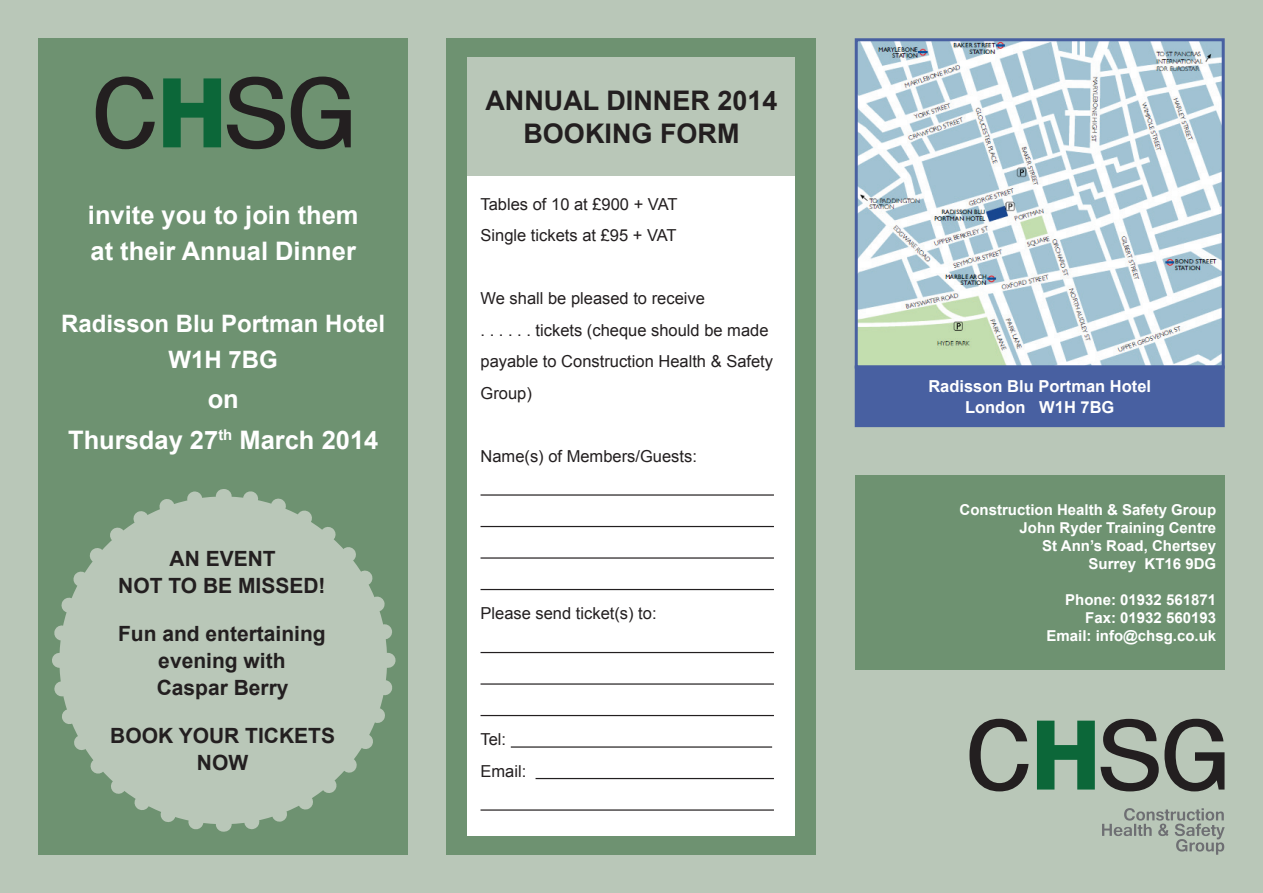
<style>
.page{position:relative;width:1263px;height:893px;background:#b9c7b8}
.page>*{position:absolute;margin:0;border:0;box-sizing:border-box;transform-origin:0 0}
.t1{font:700 27px/33px "Arial";color:#231f20;text-align:center}
.t2{font:700 25.5px/36px "Arial";color:#fff}
.t3{font:700 24px/36px "Arial";color:#fff;text-align:center}
.t4{font:700 21px/27px "Arial";color:#231f20;text-align:center}
.t5{font:16.5px/31.5px "Arial";color:#231f20}
.t6{font:700 16.5px/21px "Arial";color:#fff;text-align:center}
.t7{font:700 15px/18px "Arial";color:#fff;text-align:right}
</style>
<div class="page">
<div style="left:446px;top:38px;width:370px;height:817px;background:#6e9271"></div>
<div style="left:468px;top:57px;width:327px;height:119px;background:#b9c7b8"></div>
<div style="left:468px;top:176px;width:327px;height:660px;background:#fff"></div>
<hr style="left:480px;top:494px;width:294px;height:2px;background:#231f20">
<hr style="left:480px;top:526px;width:294px;height:1px;background:#231f20">
<hr style="left:480px;top:557px;width:294px;height:2px;background:#231f20">
<hr style="left:480px;top:589px;width:294px;height:1px;background:#231f20">
<hr style="left:480px;top:652px;width:294px;height:1px;background:#231f20">
<hr style="left:480px;top:683px;width:294px;height:2px;background:#231f20">
<hr style="left:480px;top:715px;width:294px;height:1px;background:#231f20">
<hr style="left:511px;top:746px;width:261px;height:2px;background:#231f20">
<hr style="left:535px;top:778px;width:239px;height:1px;background:#231f20">
<hr style="left:480px;top:809px;width:294px;height:2px;background:#231f20">
<svg style="left:1102px;top:808px;width:123px;height:47px"></svg>
<svg style="left:969px;top:719px;width:59px;height:72px"></svg>
<svg style="left:1037px;top:719px;width:187px;height:72px"></svg>
<div style="left:855px;top:476px;width:370px;height:194px;background:#6e9271"></div>
<img style="left:859px;top:42px;width:362px;height:323px">
<div style="left:855px;top:38px;width:370px;height:331px;border:3px solid #4860a1"></div>
<div style="left:856px;top:367px;width:367px;height:59px;background:#4860a1"></div>
<div style="left:855px;top:365px;width:370px;height:62px;border:3px solid #4860a1"></div>
<div style="left:38px;top:38px;width:370px;height:817px;background:#6e9271"></div>
<svg style="left:96px;top:77px;width:59px;height:72px"></svg>
<svg style="left:227px;top:77px;width:58px;height:72px"></svg>
<svg style="left:291px;top:77px;width:60px;height:72px"></svg>
<svg style="left:163px;top:78px;width:58px;height:69px"></svg>
<svg style="left:52px;top:489px;width:344px;height:343px"></svg>
<h2 class="t2" style="left:88px;top:198px;width:272px">invite you to join them at their Annual Dinner</h2>
<h3 class="t3" style="left:61px;top:306px;width:326px">Radisson Blu Portman Hotel<br>W1H 7BG</h3>
<h2 class="t2" style="left:68px;top:380px;width:312px;line-height:40.5px;text-align:center">on<br>Thursday 27<sup>th</sup> March 2014</h2>
<p class="t4" style="left:118px;top:546px;width:209px">AN EVENT<br>NOT TO BE MISSED!</p>
<p class="t4" style="left:118px;top:621px;width:209px">Fun and entertaining evening with<br>Caspar Berry</p>
<p class="t4" style="left:110px;top:723px;width:226px">BOOK YOUR TICKETS<br>NOW</p>
<h1 class="t1" style="left:485px;top:85px;width:294px">ANNUAL DINNER 2014<br>BOOKING FORM</h1>
<p class="t5" style="left:480px;top:188px;width:199px">Tables of 10 at £900 + VAT<br>Single tickets at £95 + VAT</p>
<p class="t5" style="left:480px;top:283px;width:294px">We shall be pleased to receive<br>. . . . . . tickets (cheque should be made payable to Construction Health &amp; Safety<br>Group)</p>
<p class="t5" style="left:480px;top:440px;width:218px">Name(s) of Members/Guests:</p>
<p class="t5" style="left:480px;top:598px;width:178px">Please send ticket(s) to:</p>
<p class="t5" style="left:480px;top:724px;width:47px">Tel:<br>Email:</p>
<p class="t6" style="left:928px;top:376px;width:224px">Radisson Blu Portman Hotel<br>London W1H 7BG</p>
<p class="t7" style="left:959px;top:502px;width:258px">Construction Health &amp; Safety Group<br>John Ryder Training Centre<br>St Ann’s Road, Chertsey<br>Surrey KT16 9DG</p>
<p class="t7" style="left:1046px;top:592px;width:171px">Phone: 01932 561871<br>Fax: 01932 560193<br>Email: info@chsg.co.uk</p>
</div>
